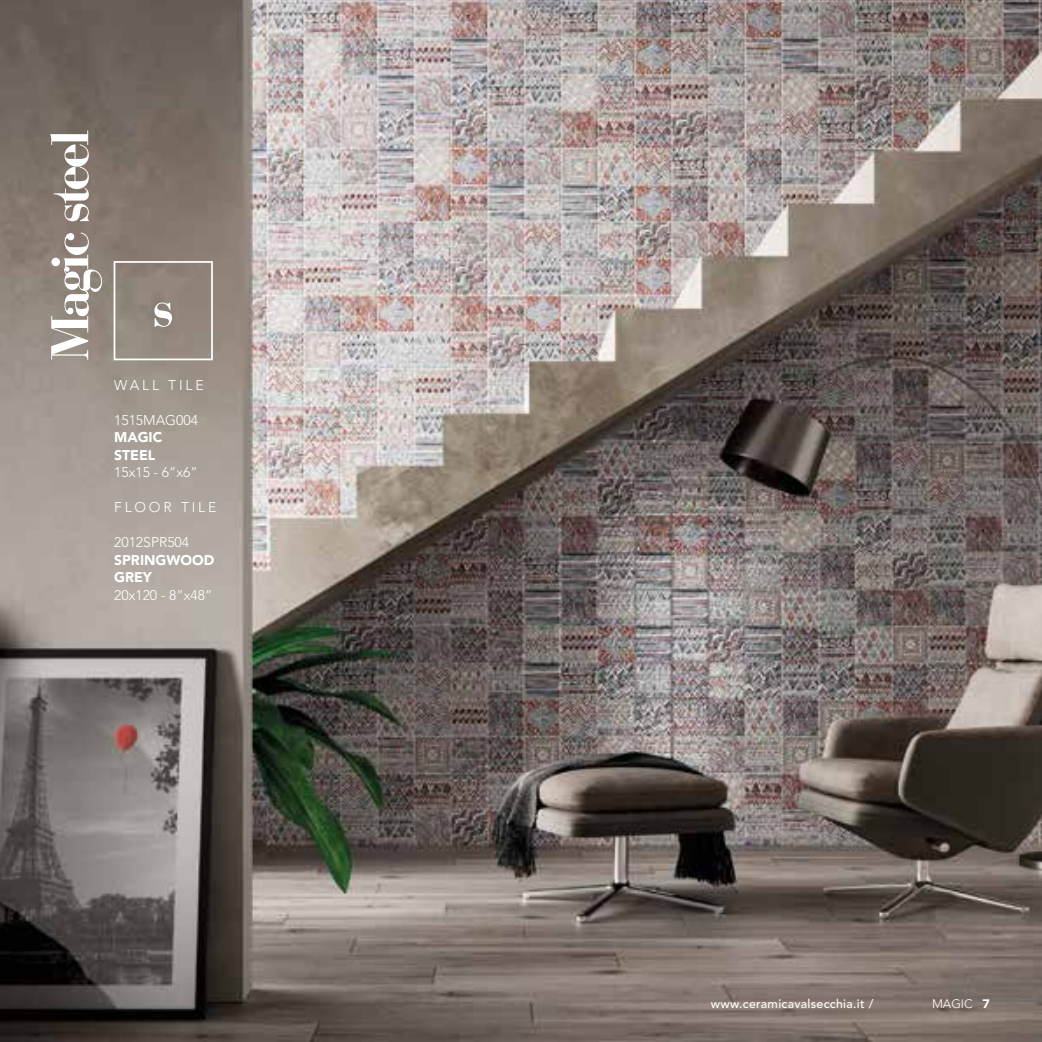
<style>
.page{position:relative;width:1042px;height:1042px;background:#fff}
.page>*{position:absolute;margin:0;border:0;box-sizing:border-box;transform-origin:0 0}
.t1{font:700 52.5px "Bauer Bodoni Std";letter-spacing:-.075em;color:#fff}
.t2{font:300 14px "Avenir LT Std";color:#fff}
.t3{font:900 14px/17.5px "Avenir LT Std";color:#fff}
.t4{font:300 14px "Avenir LT Std";letter-spacing:.2em;color:#fff}
.t5{font:500 12.25px "Avenir LT Std";letter-spacing:.025em;color:#fff}
.t6{font:300 12.25px "Avenir LT Std";color:#fff}
.s1{font-weight:900}
</style>
<div class="page">
<img style="left:0;top:0;width:1042px;height:1042px">
<div style="left:114px;top:261px;width:99px;height:99px;border:2px solid #fff"></div>
<h1 class="t1" style="left:38px;top:361px;width:233px;rotate:-90deg">Magic steel</h1>
<h1 class="t1" style="left:152px;top:276px;width:25px">s</h1>
<p class="t4" style="left:114px;top:377px;width:91px">WALL TILE</p>
<p class="t2" style="left:114px;top:412px;width:85px">1515MAG004</p>
<p class="t3" style="left:114px;top:428px;width:50px">MAGIC<br>STEEL</p>
<p class="t2" style="left:114px;top:464px;width:85px">15x15 - 6”x6”</p>
<p class="t4" style="left:114px;top:499px;width:104px">FLOOR TILE</p>
<p class="t2" style="left:114px;top:534px;width:77px">2012SPR504</p>
<p class="t3" style="left:114px;top:551px;width:102px">SPRINGWOOD<br>GREY</p>
<p class="t2" style="left:114px;top:587px;width:100px">20x120 - 8”x48”</p>
<p class="t5" style="left:711px;top:996px;width:164px">www.ceramicavalsecchia.it /</p>
<p class="t6" style="left:932px;top:996px;width:59px">MAGIC <span class="s1">7</span></p>
</div>
